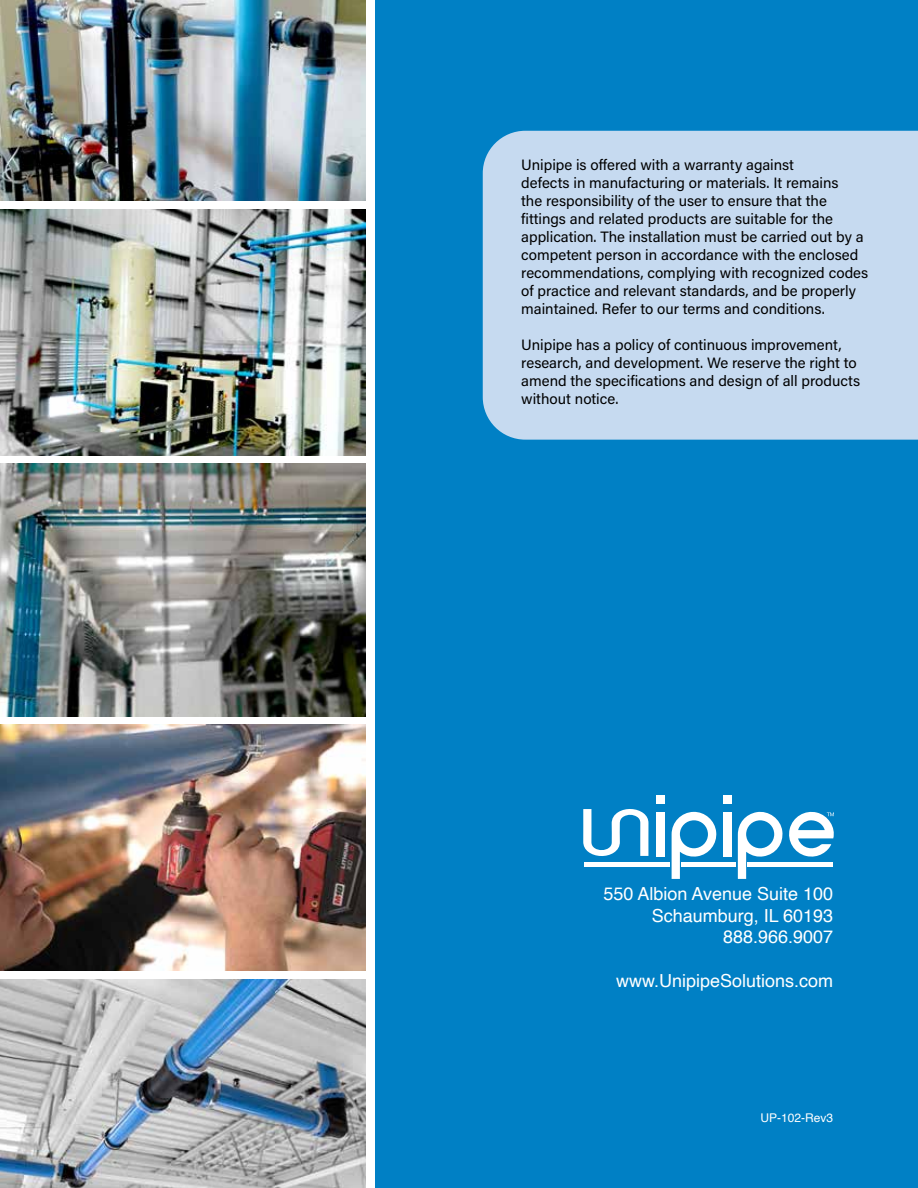
<style>
.page{position:relative;width:918px;height:1188px;background:#fff}
.page>*{position:absolute;margin:0;border:0;box-sizing:border-box;transform-origin:0 0}
.t1{font:900 45.75px "Acumin Pro";letter-spacing:-.025em;color:#fff}
.t2{font:18px/21.6px "Helvetica";color:#fff;text-align:right}
.t3{font:15px/18px "Acumin Pro";color:#000}
.t4{font:12px "Helvetica";color:#fff}
</style>
<div class="page">
<div style="left:376px;top:0;width:542px;height:1188px;background:#0080c5"></div>
<img style="left:0;top:724px;width:366px;height:247px">
<img style="left:0;top:0;width:366px;height:200px">
<img style="left:0;top:463px;width:366px;height:253px">
<img style="left:0;top:979px;width:366px;height:209px">
<img style="left:0;top:209px;width:366px;height:246px">
<hr style="left:584px;top:863px;width:86px;height:4px;background:#fff">
<hr style="left:681px;top:863px;width:55px;height:4px;background:#fff">
<svg style="left:583px;top:809px;width:66px;height:47px"></svg>
<div style="left:657px;top:812px;width:8px;height:45px;background:#fff"></div>
<div style="left:657px;top:795px;width:8px;height:8px;background:#fff"></div>
<svg style="left:672px;top:812px;width:45px;height:67px"></svg>
<div style="left:723px;top:812px;width:8px;height:45px;background:#fff"></div>
<div style="left:723px;top:795px;width:8px;height:8px;background:#fff"></div>
<svg style="left:738px;top:811px;width:96px;height:68px"></svg>
<div style="left:483px;top:131px;width:435px;height:309px;background:#c6daf0"></div>
<p class="t3" style="left:521px;top:155px;width:349px">Unipipe is offered with a warranty against<br>defects in manufacturing or materials. It remains<br>the responsibility of the user to ensure that the fittings and related products are suitable for the application. The installation must be carried out by a competent person in accordance with the enclosed recommendations, complying with recognized codes of practice and relevant standards, and be properly maintained. Refer to our terms and conditions.</p>
<p class="t3" style="left:521px;top:335px;width:341px">Unipipe has a policy of continuous improvement, research, and development. We reserve the right to amend the specifications and design of all products without notice.</p>
<p class="t2" style="left:603px;top:884px;width:231px">550 Albion Avenue Suite 100<br>Schaumburg, IL 60193<br>888.966.9007</p>
<p class="t2" style="left:616px;top:970px;width:219px">www.UnipipeSolutions.com</p>
<h1 class="t1" style="left:455px;top:893px;width:421px">Pipework Solutions</h1>
<p class="t4" style="left:761px;top:1108px;width:74px">UP-102-Rev3</p>
</div>
